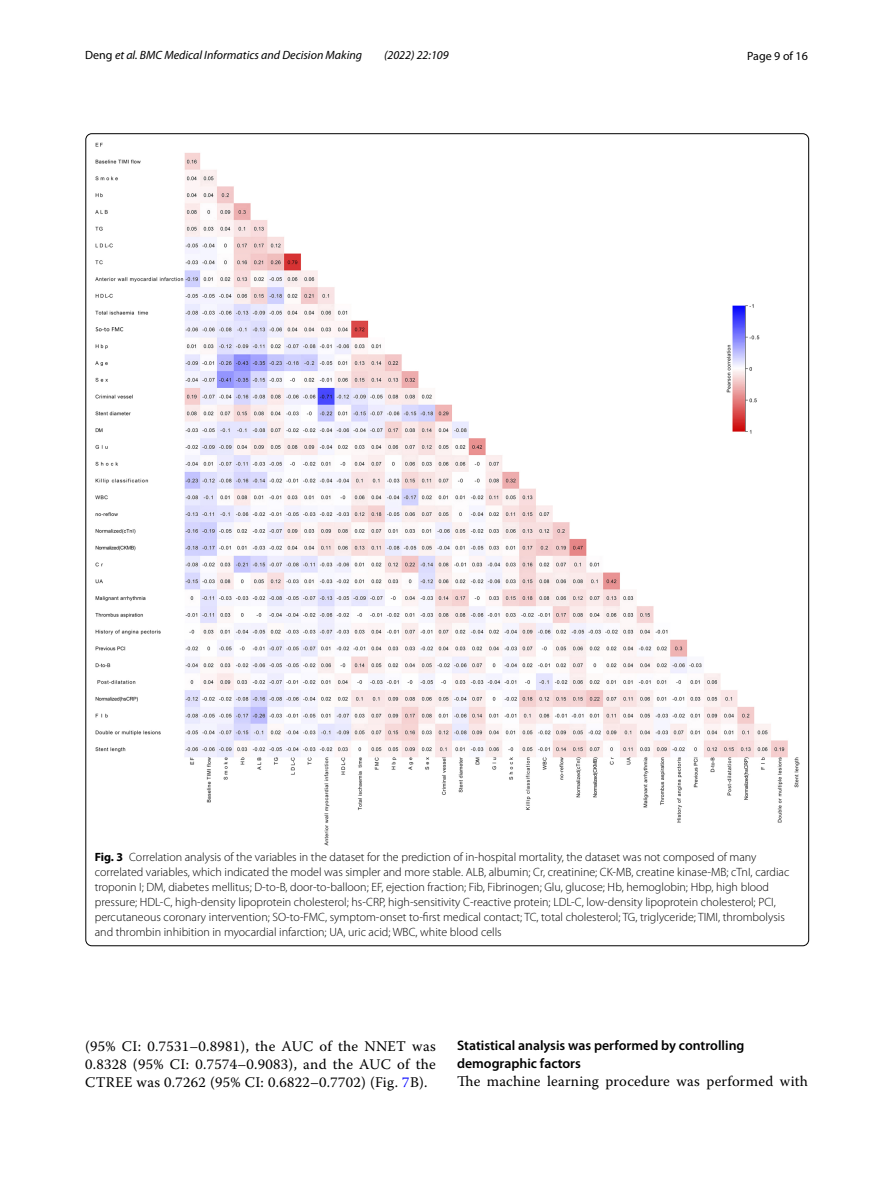
<style>
.page{position:relative;width:893px;height:1187px;background:#fff}
.page>*{position:absolute;margin:0;border:0;box-sizing:border-box;transform-origin:0 0}
.t1{font:14.7px/18px "Warnock Pro";letter-spacing:.02em;color:#000;text-align:justify}
.t2{font:600 13.8px/18px "Myriad Pro";color:#000}
.t3{font:300 12px/15px "Myriad Pro";color:#000}
.t4{font:italic 12px "Myriad Pro";color:#000}
.t5{font:12px "Myriad Pro";color:#000}
.s1{font-style:normal}
.s2{font-weight:700}
.s3{color:#00f}
</style>
<div class="page">
<img style="left:95px;top:143px;width:705px;height:702px">
<p class="t4" style="left:85px;top:48px;width:279px"><span class="s1">Deng</span> et al. BMC Medical Informatics and Decision Making</p>
<p class="t4" style="left:384px;top:48px;width:66px">(2022) 22:109</p>
<p class="t5" style="left:747px;top:48px;width:62px">Page 9 of 16</p>
<p class="t3" style="left:95px;top:849px;width:696px"><span class="s2">Fig. 3</span> Correlation analysis of the variables in the dataset for the prediction of in-hospital mortality, the dataset was not composed of many correlated variables, which indicated the model was simpler and more stable. ALB, albumin; Cr, creatinine; CK-MB, creatine kinase-MB; cTnI, cardiac troponin I; DM, diabetes mellitus; D-to-B, door-to-balloon; EF, ejection fraction; Fib, Fibrinogen; Glu, glucose; Hb, hemoglobin; Hbp, high blood pressure; HDL-C, high-density lipoprotein cholesterol; hs-CRP, high-sensitivity C-reactive protein; LDL-C, low-density lipoprotein cholesterol; PCI, percutaneous coronary intervention; SO-to-FMC, symptom-onset to-first medical contact; TC, total cholesterol; TG, triglyceride; TIMI, thrombolysis and thrombin inhibition in myocardial infarction; UA, uric acid; WBC, white blood cells</p>
<p class="t1" style="left:85px;top:1036px;width:352px">(95% CI: 0.7531–0.8981), the AUC of the NNET was 0.8328 (95% CI: 0.7574–0.9083), and the AUC of the CTREE was 0.7262 (95% CI: 0.6822–0.7702) (Fig. <span class="s3">7</span>B).</p>
<p class="t2" style="left:457px;top:1036px;width:289px">Statistical analysis was performed by controlling demographic factors</p>
<p class="t1" style="left:457px;top:1072px;width:352px">The machine learning procedure was performed with</p>
</div>
